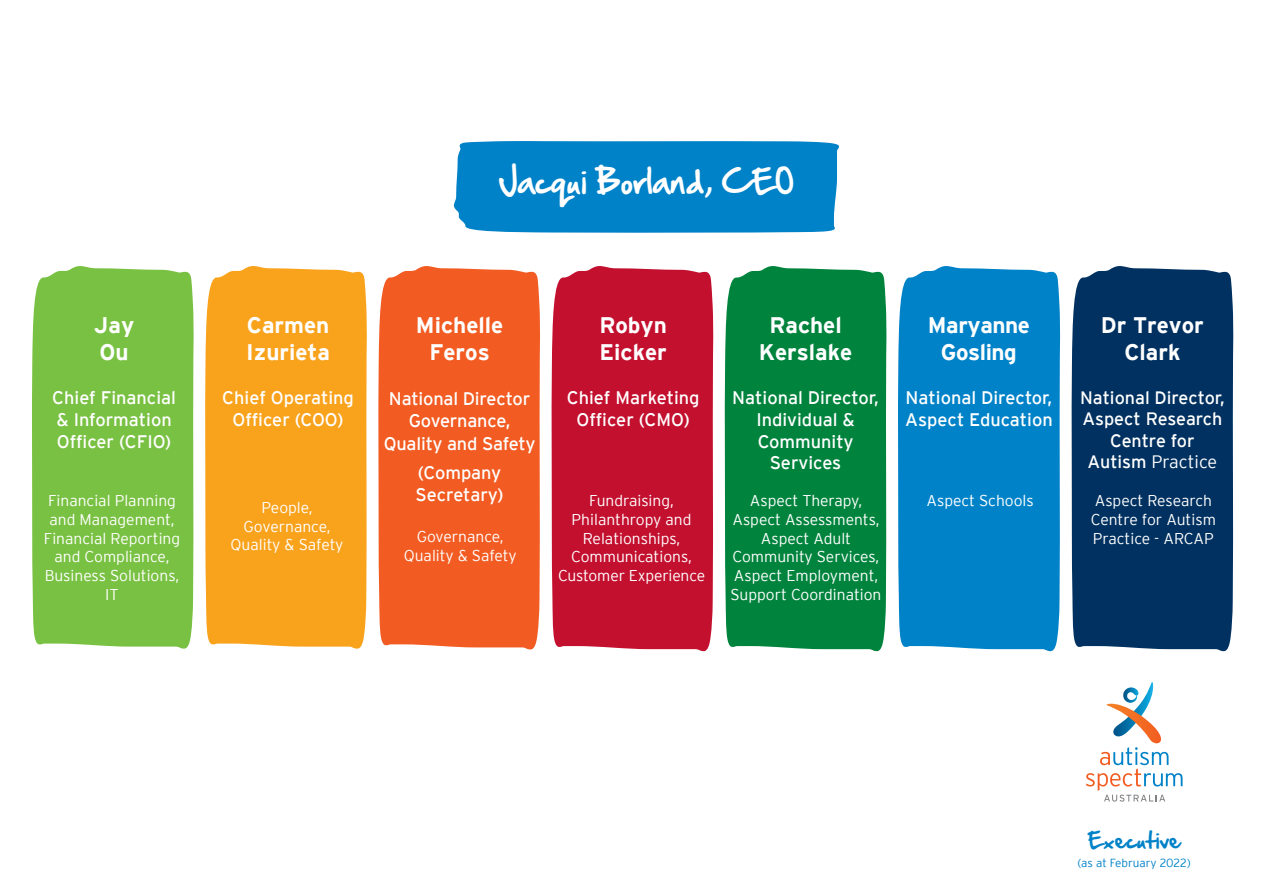
<style>
.page{position:relative;width:1263px;height:893px;background:#fff}
.page>*{position:absolute;margin:0;border:0;box-sizing:border-box;transform-origin:0 0}
.t1{font:29.1px "Hand Of Sean";color:#fff}
.t2{font:700 22.5px "Interstate";color:#fff}
.t3{font:700 22.5px "Interstate";letter-spacing:-.02em;color:#fff}
.t4{font:19.65px "Hand Of Sean";color:#0082c8}
.Paragraph_Style_1{font:18.15px/21.8px "Interstate";color:#fff;text-align:center}
.t5{font:18px/21.5px "Interstate";color:#fff;text-align:center}
.t6{font:300 15.6px/18.8px "Interstate";color:#fff;text-align:center}
.t7{font:300 11.7px "Interstate";color:#0082c8}
.s1{font-weight:300}
</style>
<div class="page">
<div style="left:453px;top:141px;width:387px;height:92px;background:#0082c8"></div>
<div style="left:898px;top:266px;width:162px;height:386px;background:#0082c8"></div>
<div style="left:724px;top:266px;width:163px;height:386px;background:#00843d"></div>
<div style="left:1071px;top:266px;width:162px;height:386px;background:#003160"></div>
<div style="left:551px;top:266px;width:162px;height:386px;background:#c3102f"></div>
<div style="left:32px;top:266px;width:162px;height:383px;background:#79c142"></div>
<div style="left:205px;top:266px;width:162px;height:383px;background:#f9a21c"></div>
<svg style="left:1086px;top:682px;width:96px;height:120px"></svg>
<div style="left:378px;top:266px;width:162px;height:384px;background:#f25b21"></div>
<p class="t2" style="left:94px;top:313px;width:42px">Jay</p>
<p class="t2" style="left:100px;top:340px;width:31px">Ou</p>
<p class="Paragraph_Style_1" style="left:52px;top:387px;width:125px;text-align:left">Chief Financial &amp; Information<br>Officer (CFIO)</p>
<p class="t6" style="left:44px;top:491px;width:138px">Financial Planning and Management,<br>Financial Reporting and Compliance,<br>Business Solutions,<br>IT</p>
<p class="t1" style="left:499px;top:155px;width:297px">Jacqui Borland, CEO</p>
<p class="t2" style="left:247px;top:313px;width:84px">Carmen</p>
<p class="t2" style="left:246px;top:340px;width:85px">Izurieta</p>
<p class="Paragraph_Style_1" style="left:222px;top:387px;width:133px">Chief Operating<br>Officer (COO)</p>
<p class="t6" style="left:261px;top:498px;width:53px">People,</p>
<p class="t6" style="left:244px;top:517px;width:88px">Governance,</p>
<p class="t6" style="left:231px;top:535px;width:115px">Quality &amp; Safety</p>
<p class="t2" style="left:416px;top:313px;width:89px">Michelle</p>
<p class="t2" style="left:429px;top:340px;width:62px">Feros</p>
<p class="Paragraph_Style_1" style="left:389px;top:387px;width:143px">National Director</p>
<p class="Paragraph_Style_1" style="left:384px;top:409px;width:153px;line-height:22.5px">Governance,<br>Quality and Safety</p>
<p class="Paragraph_Style_1" style="left:418px;top:462px;width:85px">(Company</p>
<p class="Paragraph_Style_1" style="left:415px;top:483px;width:90px">Secretary)</p>
<p class="t6" style="left:417px;top:527px;width:88px">Governance,</p>
<p class="t6" style="left:404px;top:546px;width:115px">Quality &amp; Safety</p>
<p class="t2" style="left:599px;top:313px;width:69px">Robyn</p>
<p class="t2" style="left:600px;top:340px;width:69px">Eicker</p>
<p class="Paragraph_Style_1" style="left:567px;top:387px;width:134px">Chief Marketing<br>Officer (CMO)</p>
<p class="t6" style="left:589px;top:491px;width:86px">Fundraising,</p>
<p class="t6" style="left:572px;top:510px;width:121px">Philanthropy and<br>Relationships,</p>
<p class="t6" style="left:571px;top:547px;width:122px">Communications,</p>
<p class="t6" style="left:558px;top:566px;width:149px">Customer Experience</p>
<p class="t2" style="left:769px;top:313px;width:74px">Rachel</p>
<p class="t2" style="left:759px;top:340px;width:95px">Kerslake</p>
<p class="Paragraph_Style_1" style="left:732px;top:387px;width:148px">National Director,<br>Individual &amp;</p>
<p class="Paragraph_Style_1" style="left:758px;top:430px;width:97px">Community</p>
<p class="Paragraph_Style_1" style="left:770px;top:452px;width:73px">Services</p>
<p class="t6" style="left:750px;top:491px;width:114px">Aspect Therapy,</p>
<p class="t6" style="left:732px;top:510px;width:149px">Aspect Assessments,</p>
<p class="t6" style="left:732px;top:529px;width:148px">Aspect Adult<br>Community Services,</p>
<p class="t6" style="left:730px;top:566px;width:152px;text-align:left">Aspect Employment,<br>Support Coordination</p>
<p class="t3" style="left:928px;top:313px;width:103px">Maryanne</p>
<p class="t3" style="left:941px;top:340px;width:78px">Gosling</p>
<p class="Paragraph_Style_1" style="left:905px;top:387px;width:149px;text-align:left">National Director,<br>Aspect Education</p>
<p class="t2" style="left:1101px;top:313px;width:104px">Dr Trevor</p>
<p class="t2" style="left:1124px;top:340px;width:57px">Clark</p>
<p class="t5" style="left:1080px;top:386px;width:146px">National Director,<br>Aspect Research<br>Centre for<br>Autism <span class="s1">Practice</span></p>
<p class="t6" style="left:926px;top:491px;width:109px">Aspect Schools</p>
<p class="t6" style="left:1091px;top:491px;width:127px;text-align:left">Aspect Research<br>Centre for Autism<br>Practice - ARCAP</p>
<p class="t4" style="left:1088px;top:822px;width:94px">Executive</p>
<p class="t7" style="left:1078px;top:856px;width:115px">(as at February 2022)</p>
</div>
